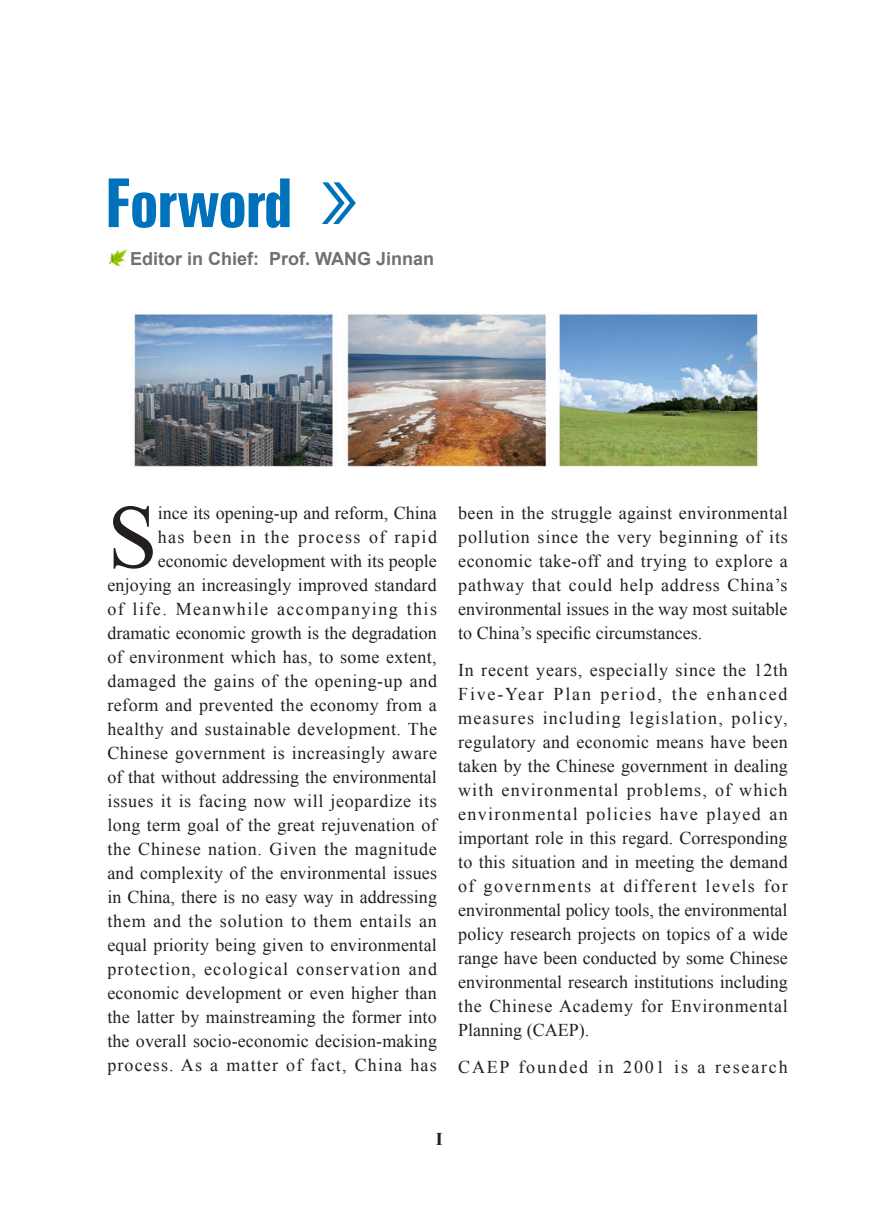
<style>
.page{position:relative;width:893px;height:1212px;background:#fff}
.page>*{position:absolute;margin:0;border:0;box-sizing:border-box;transform-origin:0 0}
.大段6{font:90.45px "Times New Roman";color:#231f20}
.t1{font:700 extra-condensed 67.5px "Zurich BT";letter-spacing:-.02em;color:#0072bc}
.大段6-2{font:18px/24px "Times New Roman";letter-spacing:.02em;color:#231f20;text-align:justify}
.正文内容黑色12{font:700 18px "Arial";color:#6f7073}
.大段6-3{font:18px "Times New Roman";letter-spacing:.1em;color:#231f20}
.t2{font:700 18px "Times New Roman";color:#231f20}
.s1{font-family:"H Yf 1 gj";font-weight:400;font-stretch:normal}
</style>
<div class="page">
<img style="left:134px;top:313px;width:624px;height:154px">
<img style="left:109px;top:249px;width:18px;height:17px">
<p class="t1" style="left:105px;top:165px;width:282px">Forword <span class="s1">》</span></p>
<p class="正文内容黑色12" style="left:130px;top:247px;width:305px">Editor in Chief: Prof. WANG Jinnan</p>
<p class="大段6" style="left:107px;top:476px;width:52px">S</p>
<p class="大段6-2" style="left:107px;top:501px;width:331px;text-align:right">ince its opening-up and reform, China<br>has been in the process of rapid economic development with its people enjoying an increasingly improved standard of life. Meanwhile accompanying this dramatic economic growth is the degradation of environment which has, to some extent, damaged the gains of the opening-up and reform and prevented the economy from a healthy and sustainable development. The Chinese government is increasingly aware of that without addressing the environmental issues it is facing now will jeopardize its long term goal of the great rejuvenation of the Chinese nation. Given the magnitude and complexity of the environmental issues in China, there is no easy way in addressing them and the solution to them entails an equal priority being given to environmental protection, ecological conservation and economic development or even higher than the latter by mainstreaming the former into the overall socio-economic decision-making process. As a matter of fact, China has</p>
<p class="大段6-2" style="left:458px;top:501px;width:331px">been in the struggle against environmental pollution since the very beginning of its economic take-off and trying to explore a pathway that could help address China’s environmental issues in the way most suitable to China’s specific circumstances.</p>
<p class="大段6-2" style="left:458px;top:658px;width:331px">In recent years, especially since the 12th Five-Year Plan period, the enhanced measures including legislation, policy, regulatory and economic means have been taken by the Chinese government in dealing with environmental problems, of which environmental policies have played an important role in this regard. Corresponding to this situation and in meeting the demand of governments at different levels for environmental policy tools, the environmental policy research projects on topics of a wide range have been conducted by some Chinese environmental research institutions including the Chinese Academy for Environmental Planning (CAEP).</p>
<p class="大段6-3" style="left:458px;top:1055px;width:331px">CAEP founded in 2001 is a research</p>
<p class="t2" style="left:436px;top:1126px;width:9px">I</p>
</div>
